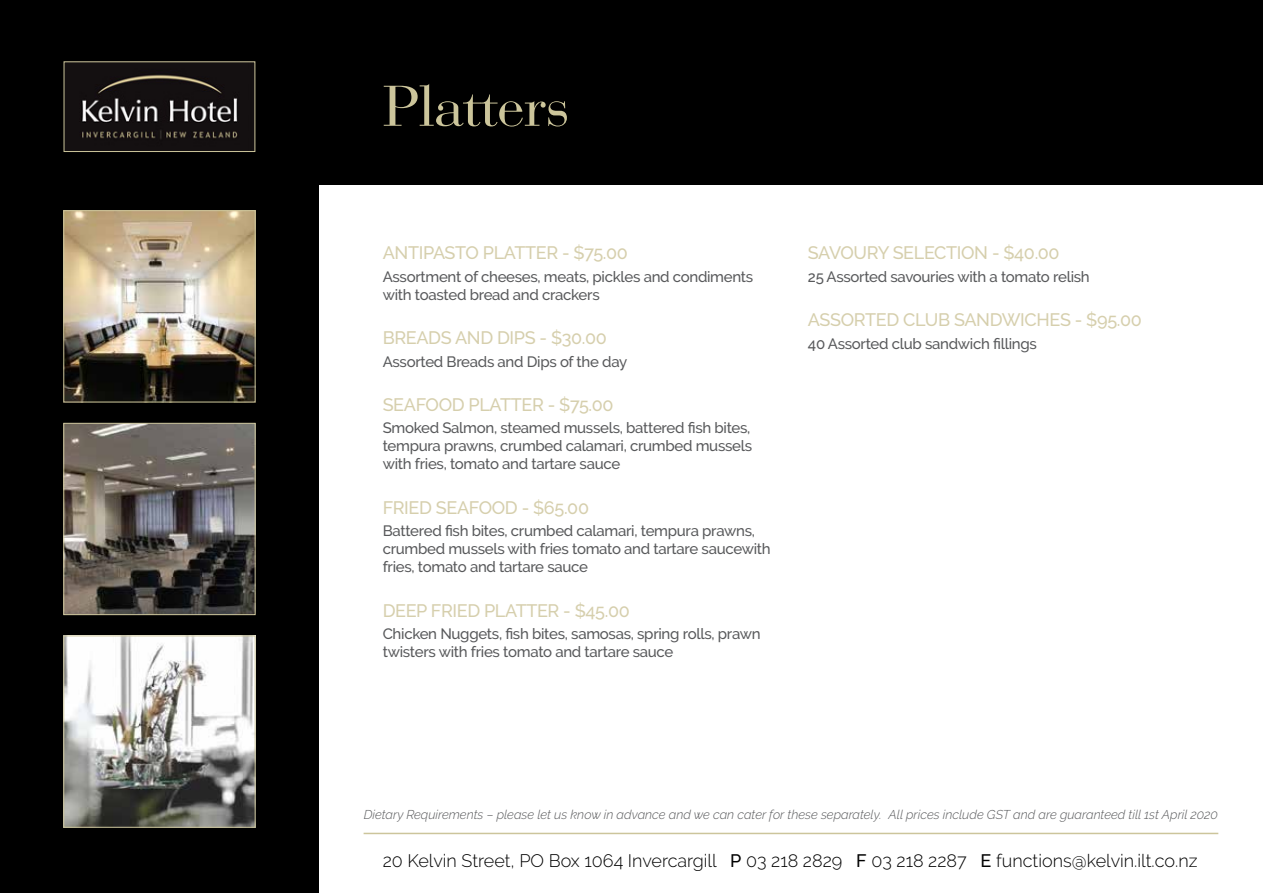
<style>
.page{position:relative;width:1263px;height:893px;background:#fff}
.page>*{position:absolute;margin:0;border:0;box-sizing:border-box;transform-origin:0 0}
.t1{font:60px "Bauer Bodoni D";color:#ccc59b}
.t2{font:500 18px "Raleway";letter-spacing:-.02em;color:#d6cfad}
.t3{font:300 18px "Raleway";color:#000}
.t4{font:500 15px/18px "Raleway";letter-spacing:-.02em;color:#58595b}
.t5{font:italic 300 12.75px "Raleway";color:#58595b}
.s1{font-weight:500}
</style>
<div class="page">
<div style="left:0;top:0;width:319px;height:893px;background:#000"></div>
<img style="left:66px;top:64px;width:187px;height:86px">
<div style="left:64px;top:62px;width:191px;height:90px;border:1px solid #ccc59b"></div>
<div style="left:308px;top:0;width:955px;height:185px;background:#000"></div>
<img style="left:65px;top:425px;width:188px;height:188px">
<div style="left:63px;top:423px;width:192px;height:192px;border:1px solid #ccc59b"></div>
<img style="left:65px;top:637px;width:188px;height:189px">
<div style="left:63px;top:635px;width:192px;height:193px;border:1px solid #ccc59b"></div>
<img style="left:65px;top:212px;width:188px;height:188px">
<div style="left:63px;top:210px;width:192px;height:192px;border:1px solid #ccc59b"></div>
<hr style="left:364px;top:833px;width:854px;height:1px;background:#ccc59b">
<h1 class="t1" style="left:383px;top:71px;width:187px">Platters</h1>
<p class="t2" style="left:383px;top:243px;width:247px">ANTIPASTO PLATTER - $75.00</p>
<p class="t4" style="left:383px;top:267px;width:372px">Assortment of cheeses, meats, pickles and condiments with toasted bread and crackers</p>
<p class="t2" style="left:383px;top:327px;width:226px">BREADS AND DIPS - $30.00</p>
<p class="t4" style="left:383px;top:352px;width:246px">Assorted Breads and Dips of the day</p>
<p class="t2" style="left:383px;top:394px;width:232px">SEAFOOD PLATTER - $75.00</p>
<p class="t4" style="left:383px;top:419px;width:371px;text-align:justify">Smoked Salmon, steamed mussels, battered fish bites, tempura prawns, crumbed calamari, crumbed mussels with fries, tomato and tartare sauce</p>
<p class="t2" style="left:383px;top:497px;width:208px">FRIED SEAFOOD - $65.00</p>
<p class="t4" style="left:383px;top:522px;width:389px">Battered fish bites, crumbed calamari, tempura prawns, crumbed mussels with fries tomato and tartare saucewith fries, tomato and tartare sauce</p>
<p class="t2" style="left:383px;top:600px;width:249px">DEEP FRIED PLATTER - $45.00</p>
<p class="t4" style="left:383px;top:624px;width:379px">Chicken Nuggets, fish bites, samosas, spring rolls, prawn twisters with fries tomato and tartare sauce</p>
<p class="t2" style="left:808px;top:243px;width:253px">SAVOURY SELECTION - $40.00</p>
<p class="t4" style="left:808px;top:267px;width:283px">25 Assorted savouries with a tomato relish</p>
<p class="t2" style="left:808px;top:309px;width:335px">ASSORTED CLUB SANDWICHES - $95.00</p>
<p class="t4" style="left:808px;top:334px;width:230px">40 Assorted club sandwich fillings</p>
<p class="t5" style="left:364px;top:807px;width:856px">Dietary Requirements – please let us know in advance and we can cater for these separately. All prices include GST and are guaranteed till 1st April 2020</p>
<p class="t3" style="left:383px;top:850px;width:816px">20 Kelvin Street, PO Box 1064 Invercargill <span class="s1">P</span> 03 218 2829 <span class="s1">F</span> 03 218 2287 <span class="s1">E</span> functions@kelvin.ilt.co.nz</p>
</div>
